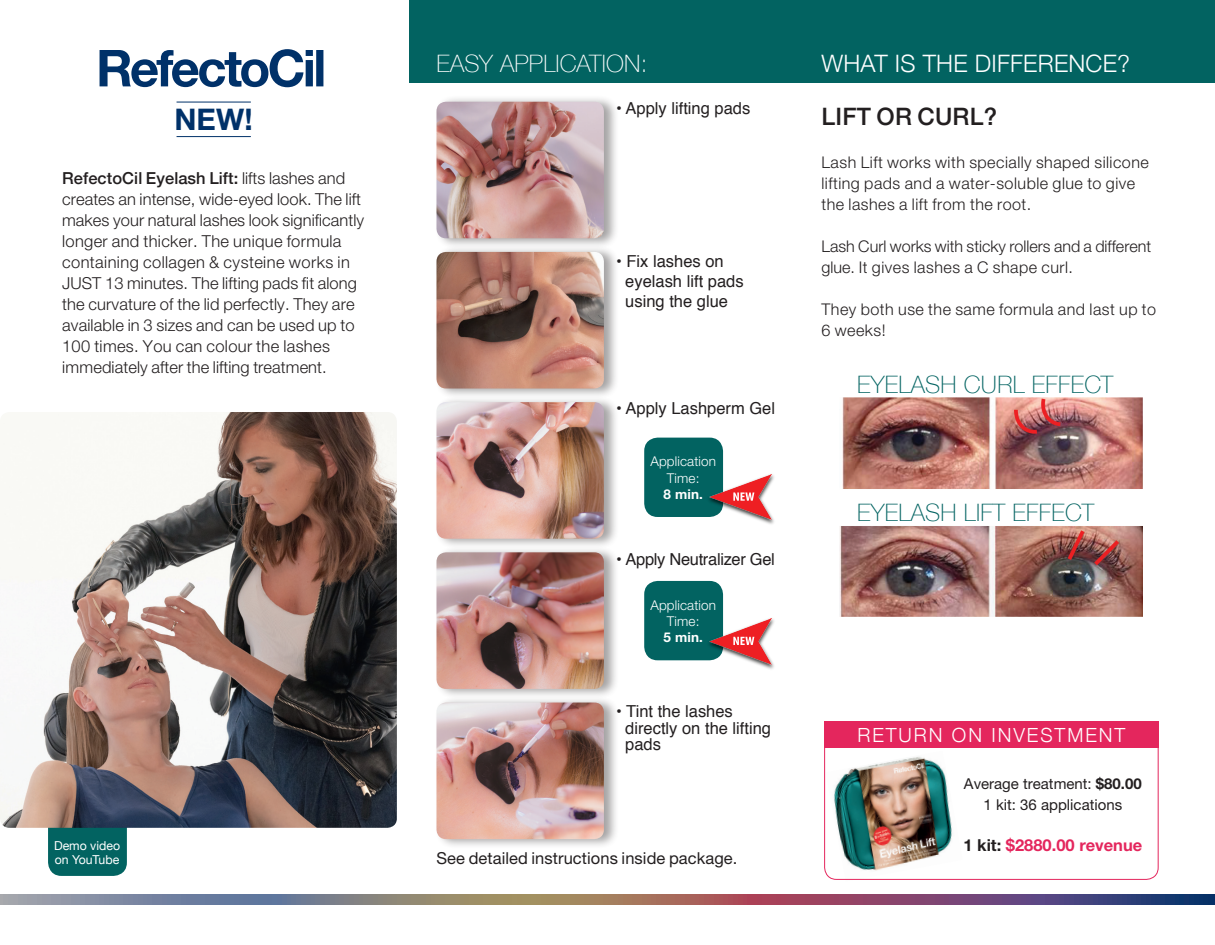
<style>
.page{position:relative;width:1215px;height:945px;background:#fff}
.page>*{position:absolute;margin:0;border:0;box-sizing:border-box;transform-origin:0 0}
.t1{font:700 29.85px "Helvetica Neue LT Std";color:#003169}
.t2{font:100 24px "Helvetica Neue";letter-spacing:.01em;color:#026361}
.t3{font:300 24px "Helvetica Neue";letter-spacing:.01em;color:#fff}
.t4{font:100 24px "Helvetica Neue";letter-spacing:.01em;color:#fff}
.t5{font:500 24px "Helvetica Neue";letter-spacing:.01em;color:#231f20}
.t6{font:300 19.5px "Helvetica Neue";letter-spacing:.1em;color:#fff}
.t7{font:300 16.5px/21px "Helvetica Neue CELT";letter-spacing:.01em;color:#231f20}
.t8{font:16.5px/19.8px "Helvetica";color:#231f20}
.t9{font:16.5px "Helvetica Neue CELT";letter-spacing:.005em;color:#231f20}
.t10{font:500 16.5px "Helvetica Neue";letter-spacing:.005em;color:#231f20}
.t11{font:16.5px "Helvetica";letter-spacing:-.02em;color:#231f20}
.t12{font:700 16.5px "Helvetica Neue CELT";color:#e4265d}
.t13{font:300 16.2px/21px "Helvetica Neue CELT";letter-spacing:.03em;color:#231f20}
.t14{font:300 16.2px/21px "Helvetica Neue CELT";color:#231f20}
.t15{font:15px/21px "Helvetica Neue CELT";color:#231f20;text-align:center}
.t16{font:300 13.5px/16.2px "Helvetica Neue CELT";letter-spacing:.01em;color:#fff;text-align:center}
.t17{font:700 13.5px "Helvetica Neue CELT";letter-spacing:.01em;color:#fff}
.t18{font:12.3px/13.5px "Helvetica Neue";color:#fff}
.s1{font-family:"Helvetica Neue CELT";font-weight:300}
.s2{font-weight:700}
.s3{color:#231f20}
</style>
<div class="page">
<img style="left:826px;top:756px;width:126px;height:124px">
<hr style="left:177px;top:136px;width:74px;height:1px;background:#003169">
<hr style="left:177px;top:102px;width:74px;height:1px;background:#003169">
<div style="left:410px;top:0;width:805px;height:83px;background:#026361"></div>
<div style="left:48px;top:813px;width:79px;height:63px;background:#026361;border-radius:14px"></div>
<svg style="left:100px;top:49px;width:223px;height:38px"></svg>
<svg style="left:0;top:894px;width:1215px;height:10px;background:#7e697a"></svg>
<div style="left:435px;top:95px;width:184px;height:154px;background:#231f20;opacity:.41"></div>
<img style="left:436px;top:102px;width:168px;height:136px">
<div style="left:435px;top:245px;width:184px;height:154px;background:#231f20;opacity:.41"></div>
<img style="left:436px;top:252px;width:168px;height:137px">
<div style="left:435px;top:396px;width:184px;height:153px;background:#231f20;opacity:.41"></div>
<img style="left:436px;top:402px;width:168px;height:137px">
<div style="left:435px;top:546px;width:184px;height:153px;background:#231f20;opacity:.41"></div>
<img style="left:436px;top:552px;width:168px;height:137px">
<div style="left:435px;top:696px;width:184px;height:153px;background:#231f20;opacity:.41"></div>
<img style="left:436px;top:703px;width:168px;height:136px">
<div style="left:644px;top:438px;width:79px;height:79px;background:#026361;border-radius:14px"></div>
<div style="left:644px;top:581px;width:79px;height:79px;background:#026361;border-radius:14px"></div>
<div style="left:824px;top:731px;width:335px;height:149px;border:1px solid #e4265d;border-radius:12px"></div>
<div style="left:824px;top:721px;width:335px;height:26px;background:#e4265d"></div>
<img style="left:723px;top:472px;width:51px;height:52px">
<img style="left:709px;top:474px;width:63px;height:46px">
<svg style="left:733px;top:492px;width:21px;height:9px"></svg>
<img style="left:704px;top:616px;width:70px;height:53px">
<img style="left:709px;top:619px;width:63px;height:45px">
<svg style="left:733px;top:637px;width:21px;height:8px"></svg>
<img style="left:0;top:412px;width:397px;height:416px">
<img style="left:842px;top:397px;width:300px;height:92px">
<img style="left:840px;top:526px;width:302px;height:91px">
<h1 class="t1" style="left:174px;top:101px;width:80px">NEW!</h1>
<p class="t10" style="left:62px;top:165px;width:285px">RefectoCil Eyelash Lift: <span class="s1">lifts lashes and</span></p>
<p class="t7" style="left:62px;top:189px;width:304px">creates an intense, wide-eyed look. The lift makes your natural lashes look significantly longer and thicker. The unique formula containing collagen &amp; cysteine works in JUST 13 minutes. The lifting pads fit along the curvature of the lid perfectly. They are available in 3 sizes and can be used up to 100 times. You can colour the lashes immediately after the lifting treatment.</p>
<p class="t18" style="left:54px;top:840px;width:68px">Demo video on YouTube</p>
<h2 class="t4" style="left:436px;top:46px;width:212px">EASY APPLICATION:</h2>
<h2 class="t3" style="left:822px;top:44px;width:310px">WHAT IS THE DIFFERENCE?</h2>
<p class="t8" style="left:616px;top:99px;width:136px">• Apply lifting pads</p>
<p class="t8" style="left:625px;top:252px;width:120px;text-indent:-9px">• Fix lashes on eyelash lift pads using the glue</p>
<p class="t8" style="left:616px;top:398px;width:160px">• Apply Lashperm Gel</p>
<p class="t16" style="left:650px;top:454px;width:67px">Application<br>Time:</p>
<p class="t17" style="left:664px;top:486px;width:41px">8 min.</p>
<p class="t11" style="left:616px;top:547px;width:160px">• Apply Neutralizer Gel</p>
<p class="t16" style="left:650px;top:597px;width:67px">Application<br>Time:</p>
<p class="t17" style="left:664px;top:629px;width:41px">5 min.</p>
<p class="t8" style="left:625px;top:704px;width:147px;line-height:16.5px;text-indent:-9px">• Tint the lashes directly on the lifting pads</p>
<p class="t9" style="left:436px;top:849px;width:302px">See detailed instructions inside package.</p>
<h2 class="t5" style="left:822px;top:97px;width:177px">LIFT OR CURL?</h2>
<p class="t13" style="left:822px;top:152px;width:329px">Lash Lift works with specially shaped silicone lifting pads and a water-soluble glue to give the lashes a lift from the root.</p>
<p class="t14" style="left:822px;top:236px;width:331px">Lash Curl works with sticky rollers and a different glue. It gives lashes a C shape curl.</p>
<p class="t13" style="left:822px;top:299px;width:336px">They both use the same formula and last up to<br>6 weeks!</p>
<h2 class="t2" style="left:857px;top:366px;width:258px">EYELASH CURL EFFECT</h2>
<h2 class="t2" style="left:857px;top:494px;width:238px">EYELASH LIFT EFFECT</h2>
<p class="t6" style="left:857px;top:720px;width:270px">RETURN ON INVESTMENT</p>
<p class="t15" style="left:964px;top:773px;width:179px">Average treatment: <span class="s2">$80.00<br></span>1 kit: 36 applications</p>
<p class="t12" style="left:963px;top:835px;width:180px"><span class="s3">1 kit:</span> $2880.00 revenue</p>
</div>
